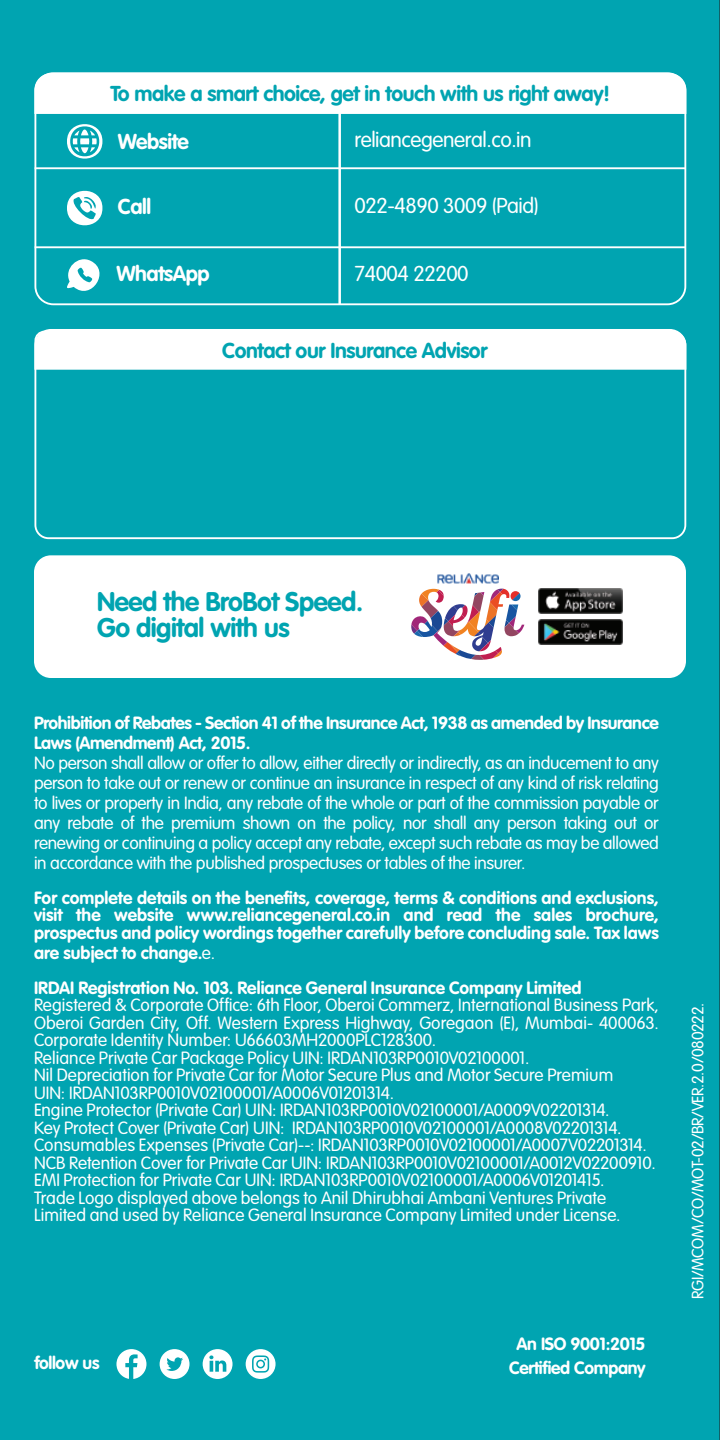
<style>
.page{position:relative;width:720px;height:1440px;background:#00a4b1}
.page>*{position:absolute;margin:0;border:0;box-sizing:border-box;transform-origin:0 0}
.t1{font:700 26.5px/25.8px "VAG Rounded Std";letter-spacing:-.02em;color:#00a4b1}
.t2{font:700 21.25px "VAG Rounded Std";letter-spacing:-.02em;color:#00a4b1}
.t3{font:300 21.25px "VAG Rounded Std";letter-spacing:-.02em;color:#fff}
.t4{font:700 21.25px "VAG Rounded Std";letter-spacing:-.02em;color:#fff}
.t5{font:300 17.5px/17.5px "VAG Rounded Std";color:#fff;text-align:justify}
.t6{font:700 17.5px/17.5px "VAG Rounded Std";letter-spacing:-.02em;color:#fff;text-align:center}
.t7{font:700 17.5px/35px "VAG Rounded Std";letter-spacing:.005em;color:#fff}
.t8{font:300 16.25px "VAG Rounded Std";letter-spacing:-.02em;color:#fff}
.s1{font-weight:300}
</style>
<div class="page">
<div style="left:34px;top:555px;width:652px;height:123px;background:#fff;border-radius:17px"></div>
<svg style="left:411px;top:589px;width:113px;height:71px"></svg>
<img style="left:437px;top:573px;width:61px;height:11px">
<img style="left:538px;top:589px;width:85px;height:25px">
<img style="left:538px;top:620px;width:85px;height:25px">
<svg style="left:34px;top:342px;width:653px;height:198px"></svg>
<hr style="left:35px;top:167px;width:650px;height:2px;background:#fff">
<hr style="left:35px;top:246px;width:650px;height:2px;background:#fff">
<div style="left:34px;top:72px;width:652px;height:233px;border:2px solid #fff;border-radius:18px"></div>
<div style="left:34px;top:329px;width:652px;height:41px;background:#fff"></div>
<svg style="left:116px;top:1349px;width:30px;height:30px"></svg>
<svg style="left:246px;top:1349px;width:30px;height:30px"></svg>
<svg style="left:160px;top:1349px;width:30px;height:30px"></svg>
<svg style="left:203px;top:1349px;width:30px;height:30px"></svg>
<hr style="left:338px;top:110px;width:3px;height:194px;background:#fff">
<hr style="left:719px;top:0;width:1px;height:1440px;background:#231f20">
<svg style="left:67px;top:259px;width:33px;height:32px"></svg>
<svg style="left:34px;top:73px;width:652px;height:91px"></svg>
<svg style="left:67px;top:190px;width:36px;height:36px"></svg>
<p class="t2" style="left:110px;top:81px;width:501px">To make a smart choice, get in touch with us right away!</p>
<p class="t4" style="left:118px;top:129px;width:73px">Website</p>
<p class="t3" style="left:355px;top:127px;width:179px">reliancegeneral.co.in</p>
<p class="t4" style="left:118px;top:194px;width:35px">Call</p>
<p class="t3" style="left:355px;top:193px;width:186px">022-4890 3009 (Paid)</p>
<p class="t4" style="left:116px;top:261px;width:95px">WhatsApp</p>
<p class="t3" style="left:355px;top:261px;width:116px">74004 22200</p>
<p class="t2" style="left:222px;top:338px;width:267px">Contact our Insurance Advisor</p>
<h1 class="t1" style="left:97px;top:590px;width:268px">Need the BroBot Speed.<br>Go digital with us</h1>
<p class="t6" style="left:34px;top:713px;width:626px;line-height:20px;text-align:left">Prohibition of Rebates - Section 41 of the Insurance Act, 1938 as amended by Insurance<br>Laws (Amendment) Act, 2015.</p>
<p class="t5" style="left:34px;top:753px;width:626px;line-height:20px">No person shall allow or offer to allow, either directly or indirectly, as an inducement to any person to take out or renew or continue an insurance in respect of any kind of risk relating to lives or property in India, any rebate of the whole or part of the commission payable or any rebate of the premium shown on the policy, nor shall any person taking out or renewing or continuing a policy accept any rebate, except such rebate as may be allowed in accordance with the published prospectuses or tables of the insurer.</p>
<p class="t6" style="left:34px;top:890px;width:626px;text-align:justify">For complete details on the benefits, coverage, terms &amp; conditions and exclusions, visit the website www.reliancegeneral.co.in and read the sales brochure, prospectus and policy wordings together carefully before concluding sale. Tax laws</p>
<p class="t7" style="left:34px;top:936px;width:549px">are subject to change.<span class="s1">e.<br></span>IRDAI Registration No. 103. Reliance General Insurance Company Limited</p>
<p class="t5" style="left:34px;top:997px;width:626px;text-align:left">Registered &amp; Corporate Office: 6th Floor, Oberoi Commerz, International Business Park, Oberoi Garden City, Off. Western Express Highway, Goregaon (E), Mumbai- 400063.<br>Corporate Identity Number: U66603MH2000PLC128300.<br>Reliance Private Car Package Policy UIN: IRDAN103RP0010V02100001.<br>Nil Depreciation for Private Car for Motor Secure Plus and Motor Secure Premium<br>UIN: IRDAN103RP0010V02100001/A0006V01201314.<br>Engine Protector (Private Car) UIN: IRDAN103RP0010V02100001/A0009V02201314.<br>Key Protect Cover (Private Car) UIN: IRDAN103RP0010V02100001/A0008V02201314.<br>Consumables Expenses (Private Car)--: IRDAN103RP0010V02100001/A0007V02201314.<br>NCB Retention Cover for Private Car UIN: IRDAN103RP0010V02100001/A0012V02200910.<br>EMI Protection for Private Car UIN: IRDAN103RP0010V02100001/A0006V01201415.<br>Trade Logo displayed above belongs to Anil Dhirubhai Ambani Ventures Private Limited and used by Reliance General Insurance Company Limited under License.</p>
<p class="t6" style="left:34px;top:1354px;width:67px">follow us</p>
<p class="t6" style="left:509px;top:1333px;width:138px;line-height:23.5px">An ISO 9001:2015<br>Certified Company</p>
<p class="t8" style="left:689px;top:1299px;width:298px;rotate:-90deg">RGI/MCOM/CO/MOT-02/BR/VER.2.0/080222.</p>
</div>
